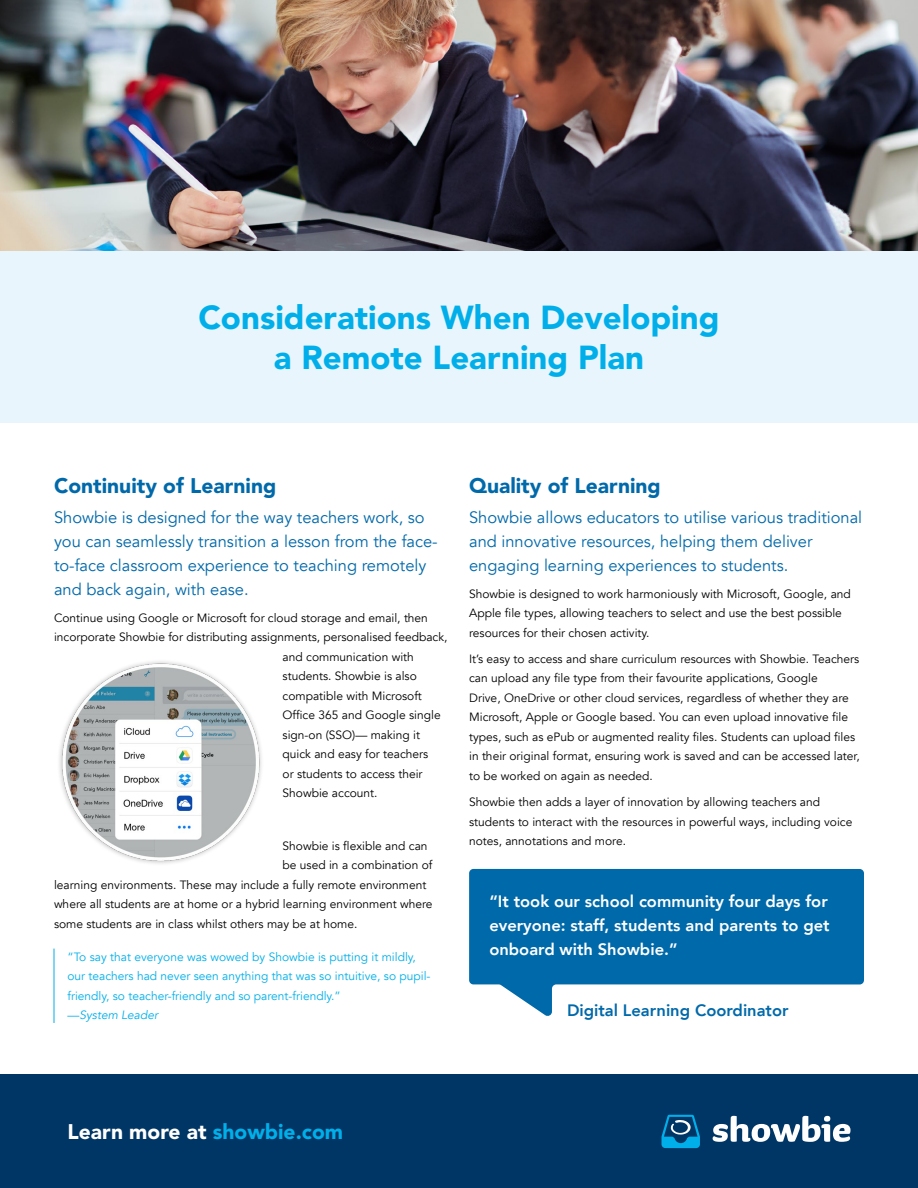
<style>
.page{position:relative;width:918px;height:1188px;background:#fff}
.page>*{position:absolute;margin:0;border:0;box-sizing:border-box;transform-origin:0 0}
.t1{font:900 33px/39.6px "Avenir LT Std";color:#00afe9;text-align:center}
.t2{font:900 21px "Avenir LT Std";color:#0069aa}
.t3{font:900 21px "Avenir LT Std";color:#fff}
.t4{font:16.5px/24px "Avenir";color:#0069aa}
.t5{font:800 16.5px/24px "Avenir";color:#fff;text-align:justify}
.t6{font:800 16.5px "Avenir";color:#0069aa}
.t7{font:12px/19.5px "Avenir";color:#000}
.t8{font:12px/19.5px "Avenir";color:#00afe9}
.s1{font-style:italic}
.s2{color:#00afe9}
</style>
<div class="page">
<hr style="left:54px;top:949px;width:1px;height:74px;background:#00afe9">
<div style="left:0;top:250px;width:918px;height:173px;background:#e8f5fd"></div>
<svg style="left:469px;top:869px;width:395px;height:147px;fill:#0069aa"></svg>
<div style="left:0;top:1075px;width:918px;height:113px;background:#003665"></div>
<svg style="left:661px;top:1115px;width:39px;height:33px"></svg>
<svg style="left:713px;top:1116px;width:138px;height:26px"></svg>
<img style="left:59px;top:661px;width:203px;height:203px">
<img style="left:0;top:0;width:918px;height:250px">
<h1 class="t1" style="left:198px;top:298px;width:523px">Considerations When Developing a Remote Learning Plan</h1>
<h2 class="t2" style="left:54px;top:473px;width:224px">Continuity of Learning</h2>
<h3 class="t4" style="left:54px;top:506px;width:385px">Showbie is designed for the way teachers work, so you can seamlessly transition a lesson from the face&shy;to-face classroom experience to teaching remotely and back again, with ease.</h3>
<p class="t7" style="left:54px;top:608px;width:376px">Continue using Google or Microsoft for cloud storage and email, then</p>
<p class="t7" style="left:54px;top:627px;width:395px">incorporate Showbie for distributing assignments, personalised feedback,</p>
<p class="t7" style="left:283px;top:647px;width:133px">and communication with</p>
<p class="t7" style="left:283px;top:666px;width:136px">students. Showbie is also</p>
<p class="t7" style="left:283px;top:686px;width:141px">compatible with Microsoft</p>
<p class="t7" style="left:283px;top:705px;width:160px">Office 365 and Google single</p>
<p class="t7" style="left:283px;top:725px;width:139px">sign-on (SSO)— making it</p>
<p class="t7" style="left:283px;top:744px;width:147px">quick and easy for teachers</p>
<p class="t7" style="left:283px;top:764px;width:141px">or students to access their</p>
<p class="t7" style="left:283px;top:783px;width:96px">Showbie account.</p>
<p class="t7" style="left:283px;top:836px;width:146px">Showbie is flexible and can</p>
<p class="t7" style="left:283px;top:855px;width:151px">be used in a combination of</p>
<p class="t7" style="left:54px;top:875px;width:374px">learning environments. These may include a fully remote environment</p>
<p class="t7" style="left:54px;top:894px;width:380px">where all students are at home or a hybrid learning environment where</p>
<p class="t7" style="left:54px;top:914px;width:305px">some students are in class whilst others may be at home.</p>
<p class="t8" style="left:68px;top:947px;width:365px">“To say that everyone was wowed by Showbie is putting it mildly, our teachers had never seen anything that was so intuitive, so pupil&shy;friendly, so teacher-friendly and so parent-friendly.”<br>—<span class="s1">System Leader</span></p>
<h2 class="t2" style="left:469px;top:473px;width:193px">Quality of Learning</h2>
<h3 class="t4" style="left:469px;top:506px;width:395px">Showbie allows educators to utilise various traditional and innovative resources, helping them deliver engaging learning experiences to students.</h3>
<p class="t7" style="left:469px;top:584px;width:383px">Showbie is designed to work harmoniously with Microsoft, Google, and<br>Apple file types, allowing teachers to select and use the best possible resources for their chosen activity.</p>
<p class="t7" style="left:469px;top:649px;width:392px">It’s easy to access and share curriculum resources with Showbie. Teachers can upload any file type from their favourite applications, Google<br>Drive, OneDrive or other cloud services, regardless of whether they are Microsoft, Apple or Google based. You can even upload innovative file types, such as ePub or augmented reality files. Students can upload files in their original format, ensuring work is saved and can be accessed later, to be worked on again as needed.</p>
<p class="t7" style="left:469px;top:792px;width:385px">Showbie then adds a layer of innovation by allowing teachers and students to interact with the resources in powerful ways, including voice notes, annotations and more.</p>
<h3 class="t5" style="left:489px;top:889px;width:342px">“It took our school community four days for everyone: staff, students and parents to get onboard with Showbie.”</h3>
<h3 class="t6" style="left:567px;top:997px;width:223px">Digital Learning Coordinator</h3>
<h2 class="t3" style="left:68px;top:1119px;width:277px">Learn more at <span class="s2">showbie.com</span></h2>
</div>
